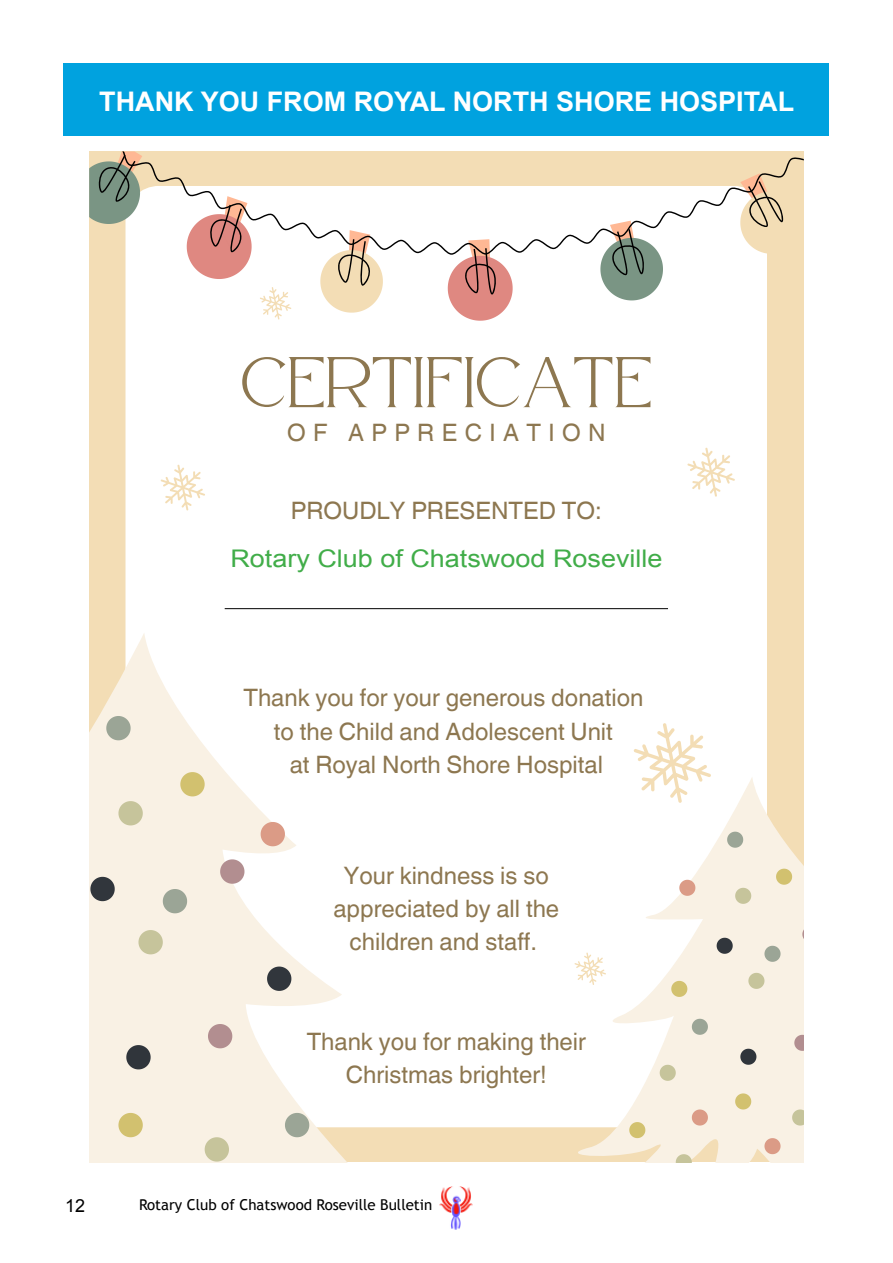
<style>
.page{position:relative;width:893px;height:1263px;background:#fff}
.page>*{position:absolute;margin:0;border:0;box-sizing:border-box;transform-origin:0 0}
.t1{font:71.55px "Atteron";color:#8d7750}
.t2{font:700 27px "Arial";color:#fff}
.t3{font:24.3px "Arial";color:#41ad49;scale:1.11 1}
.t4{font:24px/33.3px "Helvetica World";color:#8d7750;text-align:center}
.t5{font:24px "Helvetica World";letter-spacing:.31em;color:#8d7750}
.t6{font:18px "Arial";color:#000}
.t7{font:15px "Trebuchet MS";color:#000}
</style>
<div class="page">
<img style="left:439px;top:1186px;width:33px;height:44px">
<div style="left:64px;top:64px;width:765px;height:72px;background:#00a2df"></div>
<div style="left:89px;top:151px;width:715px;height:1011px;background:#f3ddb5"></div>
<div style="left:125px;top:255px;width:642px;height:872px;background:#fff"></div>
<svg style="left:89px;top:632px;width:305px;height:530px;fill:#f9f1e4"></svg>
<svg style="left:106px;top:716px;width:25px;height:24px"></svg>
<svg style="left:180px;top:772px;width:25px;height:24px"></svg>
<svg style="left:261px;top:822px;width:24px;height:24px"></svg>
<svg style="left:220px;top:859px;width:24px;height:25px"></svg>
<svg style="left:163px;top:889px;width:24px;height:24px"></svg>
<svg style="left:138px;top:930px;width:25px;height:24px"></svg>
<svg style="left:90px;top:877px;width:25px;height:24px"></svg>
<svg style="left:267px;top:966px;width:24px;height:25px"></svg>
<svg style="left:118px;top:1113px;width:25px;height:24px"></svg>
<svg style="left:126px;top:1045px;width:25px;height:24px"></svg>
<svg style="left:208px;top:1024px;width:24px;height:24px"></svg>
<svg style="left:285px;top:1113px;width:24px;height:24px"></svg>
<svg style="left:205px;top:1137px;width:24px;height:24px"></svg>
<svg style="left:118px;top:801px;width:25px;height:24px"></svg>
<svg style="left:547px;top:777px;width:257px;height:385px;fill:#f9f1e4"></svg>
<svg style="left:727px;top:832px;width:16px;height:16px"></svg>
<svg style="left:776px;top:869px;width:16px;height:16px"></svg>
<svg style="left:802px;top:926px;width:2px;height:16px"></svg>
<svg style="left:764px;top:946px;width:16px;height:16px"></svg>
<svg style="left:748px;top:973px;width:16px;height:16px"></svg>
<svg style="left:717px;top:938px;width:16px;height:16px"></svg>
<svg style="left:671px;top:981px;width:16px;height:16px"></svg>
<svg style="left:629px;top:1122px;width:16px;height:16px"></svg>
<svg style="left:676px;top:1154px;width:16px;height:8px"></svg>
<svg style="left:735px;top:1093px;width:16px;height:16px"></svg>
<svg style="left:679px;top:880px;width:16px;height:16px"></svg>
<svg style="left:740px;top:1049px;width:16px;height:16px"></svg>
<svg style="left:794px;top:1035px;width:10px;height:16px"></svg>
<svg style="left:792px;top:1109px;width:12px;height:16px"></svg>
<svg style="left:764px;top:1138px;width:16px;height:16px"></svg>
<svg style="left:692px;top:1109px;width:16px;height:16px"></svg>
<svg style="left:660px;top:1065px;width:16px;height:16px"></svg>
<svg style="left:692px;top:1019px;width:16px;height:16px"></svg>
<svg style="left:735px;top:888px;width:16px;height:16px"></svg>
<svg style="left:125px;top:157px;width:679px;height:98px;fill:#fff"></svg>
<svg style="left:448px;top:239px;width:65px;height:82px"></svg>
<svg style="left:600px;top:221px;width:63px;height:79px"></svg>
<svg style="left:740px;top:173px;width:63px;height:81px"></svg>
<svg style="left:320px;top:230px;width:63px;height:83px"></svg>
<svg style="left:187px;top:196px;width:65px;height:83px"></svg>
<svg style="left:89px;top:151px;width:53px;height:73px"></svg>
<hr style="left:225px;top:608px;width:443px;height:1px;background:#000">
<svg style="left:161px;top:465px;width:44px;height:45px"></svg>
<svg style="left:634px;top:723px;width:77px;height:80px"></svg>
<svg style="left:687px;top:448px;width:48px;height:49px"></svg>
<svg style="left:260px;top:287px;width:31px;height:32px"></svg>
<svg style="left:574px;top:952px;width:32px;height:33px"></svg>
<p class="t2" style="left:99px;top:84px;width:697px">THANK YOU FROM ROYAL NORTH SHORE HOSPITAL</p>
<h1 class="t1" style="left:241px;top:331px;width:413px">CERTIFICATE</h1>
<p class="t5" style="left:287px;top:419px;width:320px">OF APPRECIATION</p>
<p class="t4" style="left:291px;top:494px;width:312px">PROUDLY PRESENTED TO:</p>
<p class="t3" style="left:230px;top:542px;width:391px">Rotary Club of Chatswood Roseville</p>
<p class="t4" style="left:243px;top:681px;width:401px">Thank you for your generous donation to the Child and Adolescent Unit<br>at Royal North Shore Hospital</p>
<p class="t4" style="left:333px;top:858px;width:227px">Your kindness is so appreciated by all the children and staff.</p>
<p class="t4" style="left:307px;top:1025px;width:281px">Thank you for making their<br>Christmas brighter!</p>
<p class="t6" style="left:65px;top:1194px;width:22px">12</p>
<p class="t7" style="left:139px;top:1196px;width:295px">Rotary Club of Chatswood Roseville Bulletin</p>
</div>
